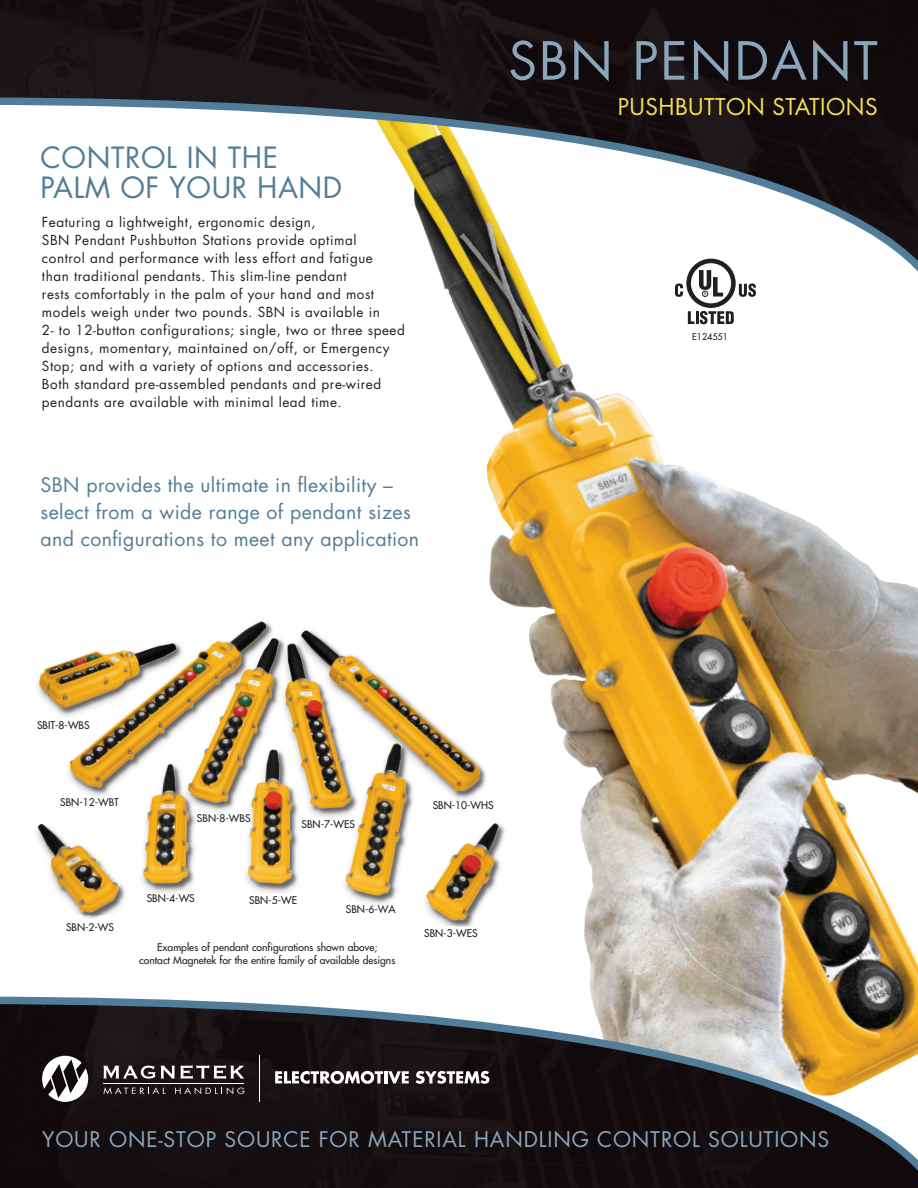
<style>
.page{position:relative;width:918px;height:1188px;background:#fff}
.page>*{position:absolute;margin:0;border:0;box-sizing:border-box;transform-origin:0 0}
.t1{font:51.15px "Futura";letter-spacing:.04em;color:#8ba6ba}
.t2{font:28.5px/30px "Futura";letter-spacing:.02em;color:#517d98}
.t3{font:22.5px "Futura";letter-spacing:.02em;color:#f7df56}
.t4{font:21px "Futura";letter-spacing:.04em;color:#8ba6ba}
.t5{font:19.5px/27px "Futura";letter-spacing:.02em;color:#517d98}
.t6{font:13.5px/18px "Futura";letter-spacing:.04em;color:#231f20}
.t7{font:10.35px/12px "Futura";color:#231f20;text-align:center}
.t8{font:9px "Futura";color:#231f20}
</style>
<div class="page">
<img style="left:474px;top:349px;width:444px;height:644px">
<img style="left:37px;top:594px;width:495px;height:334px">
<svg style="left:0;top:993px;width:918px;height:195px;background:#443d39"></svg>
<svg style="left:0;top:0;width:918px;height:349px"></svg>
<svg style="left:688px;top:311px;width:46px;height:13px"></svg>
<svg style="left:739px;top:283px;width:17px;height:14px"></svg>
<svg style="left:686px;top:259px;width:50px;height:49px"></svg>
<div style="left:691px;top:263px;width:40px;height:40px;background:#fff;border-radius:50%"></div>
<svg style="left:699px;top:270px;width:24px;height:27px"></svg>
<svg style="left:675px;top:284px;width:8px;height:13px"></svg>
<svg style="left:42px;top:1056px;width:46px;height:46px"></svg>
<svg style="left:103px;top:1065px;width:141px;height:14px"></svg>
<hr style="left:103px;top:1083px;width:141px;height:1px;background:#fff">
<svg style="left:103px;top:1087px;width:63px;height:7px"></svg>
<svg style="left:175px;top:1087px;width:70px;height:7px"></svg>
<svg style="left:275px;top:1071px;width:134px;height:13px"></svg>
<svg style="left:416px;top:1071px;width:73px;height:13px"></svg>
<hr style="left:259px;top:1056px;width:1px;height:46px;background:#fff">
<h2 class="t2" style="left:41px;top:142px;width:303px">CONTROL IN THE<br>PALM OF YOUR HAND</h2>
<p class="t6" style="left:42px;top:213px;width:364px">Featuring a lightweight, ergonomic design,<br>SBN Pendant Pushbutton Stations provide optimal<br>control and performance with less effort and fatigue<br>than traditional pendants. This slim-line pendant<br>rests comfortably in the palm of your hand and most models weigh under two pounds. SBN is available in<br>2- to 12-button configurations; single, two or three speed designs, momentary, maintained on/off, or Emergency Stop; and with a variety of options and accessories.<br>Both standard pre-assembled pendants and pre-wired pendants are available with minimal lead time.</p>
<h3 class="t5" style="left:41px;top:471px;width:380px">SBN provides the ultimate in flexibility – select from a wide range of pendant sizes and configurations to meet any application</h3>
<h1 class="t1" style="left:508px;top:26px;width:371px">SBN PENDANT</h1>
<h3 class="t3" style="left:618px;top:91px;width:261px">PUSHBUTTON STATIONS</h3>
<p class="t8" style="left:692px;top:331px;width:37px">E124551</p>
<p class="t7" style="left:37px;top:720px;width:54px">SBIT-8-WBS</p>
<p class="t7" style="left:60px;top:796px;width:60px">SBN-12-WBT</p>
<p class="t7" style="left:197px;top:812px;width:55px">SBN-8-WBS</p>
<p class="t7" style="left:302px;top:818px;width:55px">SBN-7-WES</p>
<p class="t7" style="left:66px;top:921px;width:50px">SBN-2-WS</p>
<p class="t7" style="left:147px;top:892px;width:50px">SBN-4-WS</p>
<p class="t7" style="left:249px;top:894px;width:49px">SBN-5-WE</p>
<p class="t7" style="left:139px;top:942px;width:258px">Examples of pendant configurations shown above;<br>contact Magnetek for the entire family of available designs</p>
<p class="t7" style="left:346px;top:903px;width:51px">SBN-6-WA</p>
<p class="t7" style="left:433px;top:800px;width:63px">SBN-10-WHS</p>
<p class="t7" style="left:424px;top:927px;width:55px">SBN-3-WES</p>
<h3 class="t4" style="left:42px;top:1125px;width:789px">YOUR ONE-STOP SOURCE FOR MATERIAL HANDLING CONTROL SOLUTIONS</h3>
</div>
